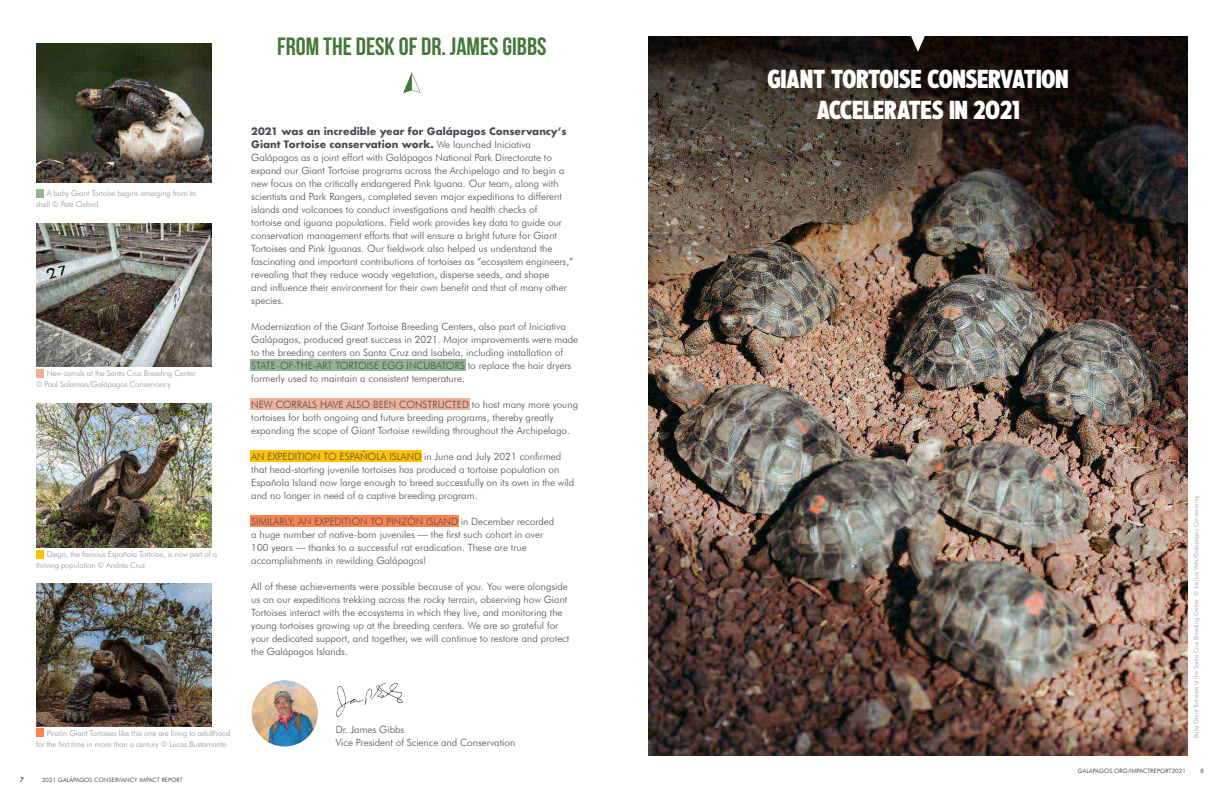
<style>
.page{position:relative;width:1224px;height:792px;background:#fff}
.page>*{position:absolute;margin:0;border:0;box-sizing:border-box;transform-origin:0 0}
.t1{font:26px/31px "Nineties Headliner";color:#fff;text-align:center}
.t2{font:700 25px "Bebas Neue";color:#447838}
.t3{font:300 10px/13px "Futura BT";color:#494d51}
.t4{font:300 8px/11px "Futura BT";letter-spacing:-.02em;color:#969696}
.t5{font:300 6px "Futura BT";color:#969696}
.t6{font:300 5.9px "Futura BT";letter-spacing:.02em;color:#231f20}
.t7{font:500 5.9px "Futura";color:#231f20}
.s1{font-family:"Futura";font-weight:700}
</style>
<div class="page">
<div style="left:36px;top:190px;width:8px;height:8px;background:#95b292"></div>
<div style="left:250px;top:515px;width:209px;height:12px;background:#ff8351"></div>
<div style="left:250px;top:450px;width:172px;height:12px;background:#fec200"></div>
<div style="left:250px;top:398px;width:220px;height:12px;background:#eeb096"></div>
<div style="left:250px;top:359px;width:216px;height:12px;background:#95b292"></div>
<img style="left:648px;top:36px;width:540px;height:720px">
<img style="left:36px;top:43px;width:176px;height:140px">
<img style="left:912px;top:36px;width:12px;height:15px">
<img style="left:36px;top:583px;width:176px;height:143px">
<img style="left:36px;top:404px;width:176px;height:143px">
<img style="left:36px;top:223px;width:176px;height:144px">
<div style="left:36px;top:370px;width:8px;height:8px;background:#eeb096"></div>
<div style="left:36px;top:550px;width:8px;height:8px;background:#fec200"></div>
<div style="left:36px;top:728px;width:8px;height:9px;background:#ff8351"></div>
<svg style="left:403px;top:72px;width:18px;height:21px"></svg>
<img style="left:252px;top:680px;width:66px;height:66px;border-radius:33px">
<svg style="left:336px;top:683px;width:67px;height:34px"></svg>
<p class="t2" style="left:277px;top:32px;width:271px">FROM THE DESK OF DR. JAMES GIBBS</p>
<p class="t4" style="left:36px;top:188px;width:162px;text-indent:11px">A baby Giant Tortoise begins emerging from its shell © Pete Oxford</p>
<p class="t4" style="left:47px;top:367px;width:151px">New corrals at the Santa Cruz Breeding Center</p>
<p class="t4" style="left:36px;top:378px;width:136px">© Paul Salaman/Galápagos Conservancy</p>
<p class="t4" style="left:36px;top:549px;width:183px;text-indent:11px">Diego, the famous Española Tortoise, is now part of a thriving population © Andrés Cruz</p>
<p class="t3" style="left:251px;top:125px;width:324px"><span class="s1">2021 was an incredible year for Galápagos Conservancy’s Giant Tortoise conservation work.</span> We launched Iniciativa Galápagos as a joint effort with Galápagos National Park Directorate to expand our Giant Tortoise programs across the Archipelago and to begin a new focus on the critically endangered Pink Iguana. Our team, along with scientists and Park Rangers, completed seven major expeditions to different islands and volcanoes to conduct investigations and health checks of<br>tortoise and iguana populations. Field work provides key data to guide our conservation management efforts that will ensure a bright future for Giant Tortoises and Pink Iguanas. Our fieldwork also helped us understand the fascinating and important contributions of tortoises as “ecosystem engineers,” revealing that they reduce woody vegetation, disperse seeds, and shape<br>and influence their environment for their own benefit and that of many other species.</p>
<p class="t3" style="left:251px;top:320px;width:328px">Modernization of the Giant Tortoise Breeding Centers, also part of Iniciativa Galápagos, produced great success in 2021. Major improvements were made to the breeding centers on Santa Cruz and Isabela, including installation of STATE-OF-THE-ART TORTOISE EGG INCUBATORS to replace the hair dryers formerly used to maintain a consistent temperature.</p>
<p class="t3" style="left:251px;top:398px;width:328px">NEW CORRALS HAVE ALSO BEEN CONSTRUCTED to host many more young tortoises for both ongoing and future breeding programs, thereby greatly expanding the scope of Giant Tortoise rewilding throughout the Archipelago.</p>
<p class="t3" style="left:251px;top:450px;width:325px">AN EXPEDITION TO ESPAÑOLA ISLAND in June and July 2021 confirmed that head-starting juvenile tortoises has produced a tortoise population on Española Island now large enough to breed successfully on its own in the wild and no longer in need of a captive breeding program.</p>
<p class="t3" style="left:251px;top:515px;width:304px">SIMILARLY, AN EXPEDITION TO PINZÓN ISLAND in December recorded a huge number of native-born juveniles — the first such cohort in over 100 years — thanks to a successful rat eradication. These are true accomplishments in rewilding Galápagos!</p>
<p class="t3" style="left:251px;top:580px;width:320px">All of these achievements were possible because of you. You were alongside us on our expeditions trekking across the rocky terrain, observing how Giant Tortoises interact with the ecosystems in which they live, and monitoring the young tortoises growing up at the breeding centers. We are so grateful for your dedicated support, and together, we will continue to restore and protect the Galápagos Islands.</p>
<p class="t4" style="left:36px;top:727px;width:196px;text-indent:11px">Pinzón Giant Tortoises like this one are living to adulthood for the first time in more than a century © Lucas Bustamante</p>
<p class="t7" style="left:20px;top:776px;width:5px">7</p>
<p class="t6" style="left:42px;top:776px;width:142px">2021 GALÁPAGOS CONSERVANCY IMPACT REPORT</p>
<p class="t3" style="left:336px;top:723px;width:70px">Dr. James Gibbs</p>
<p class="t3" style="left:336px;top:736px;width:181px">Vice President of Science and Conservation</p>
<p class="t1" style="left:768px;top:64px;width:302px">GIANT TORTOISE CONSERVATION<br>ACCELERATES IN 2021</p>
<p class="t5" style="left:1192px;top:738px;width:244px;rotate:-90deg">Baby Giant Tortoises at the Santa Cruz Breeding Center © Joshua Vela/Galápagos Conservancy</p>
<p class="t6" style="left:1078px;top:767px;width:109px">GALAPAGOS.ORG/IMPACTREPORT2021</p>
<p class="t6" style="left:1201px;top:767px;width:5px">8</p>
</div>
